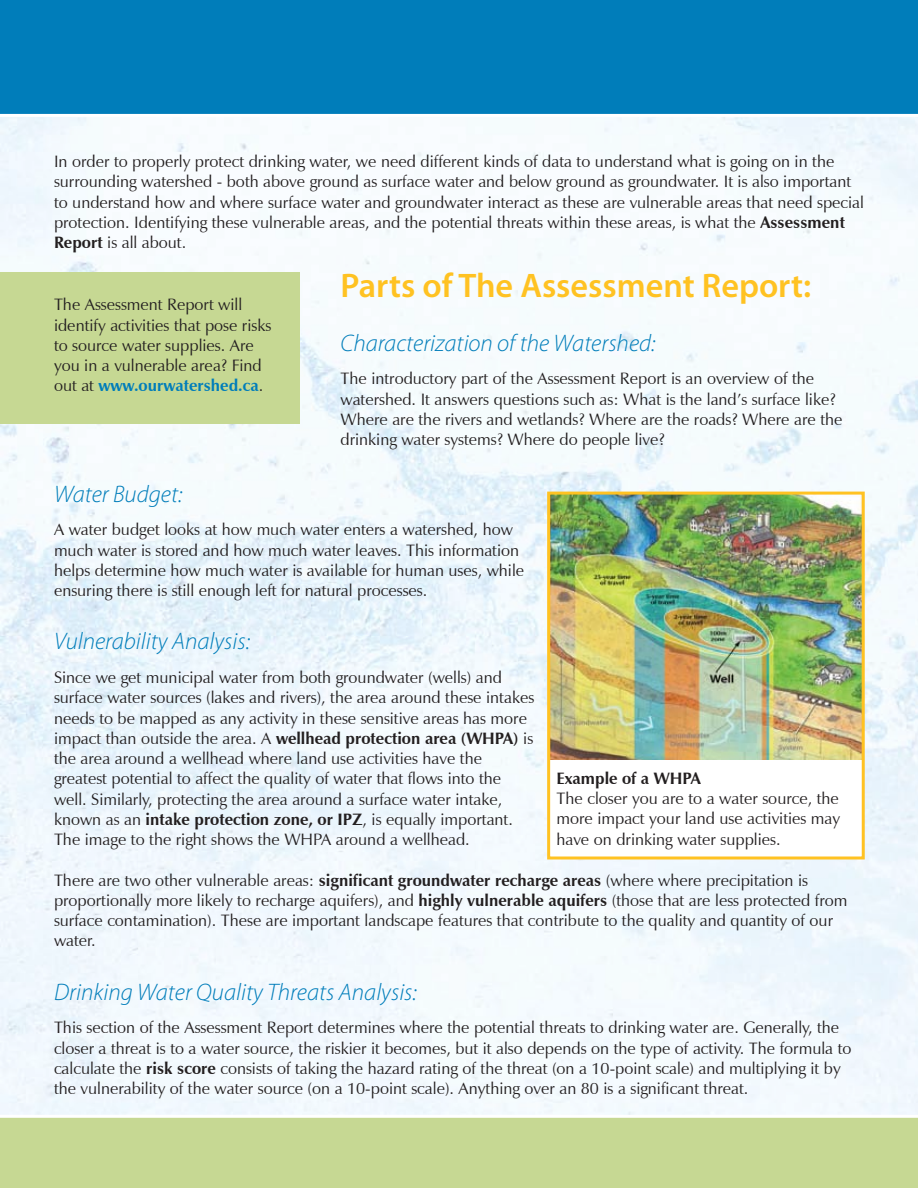
<style>
.page{position:relative;width:918px;height:1188px;background:#fff}
.page>*{position:absolute;margin:0;border:0;box-sizing:border-box;transform-origin:0 0}
.t1{font:600 34.2px "Myriad Pro";color:#ffc222}
.t2{font:italic 300 24px "Myriad Pro";color:#007dba}
.t3{font:16.5px/20.2px "Zapf Humanist 601 BT";color:#231f20}
.t4{font:700 16.5px "Zapf Humanist 601 BT";color:#231f20}
.s1{font-weight:700}
.s2{font-weight:700;color:#007dba}
</style>
<div class="page">
<img style="left:0;top:117px;width:918px;height:998px">
<div style="left:0;top:1117px;width:918px;height:71px;background:#c6d893"></div>
<div style="left:0;top:0;width:918px;height:114px;background:#007dba"></div>
<div style="left:0;top:272px;width:299px;height:151px;background:#c6d893"></div>
<img style="left:551px;top:496px;width:310px;height:265px">
<div style="left:549px;top:761px;width:314px;height:97px;background:#fff"></div>
<div style="left:547px;top:492px;width:318px;height:368px;border:3px solid #ffc222"></div>
<p class="t3" style="left:54px;top:151px;width:812px">In order to properly protect drinking water, we need different kinds of data to understand what is going on in the surrounding watershed - both above ground as surface water and below ground as groundwater. It is also important to understand how and where surface water and groundwater interact as these are vulnerable areas that need special protection. Identifying these vulnerable areas, and the potential threats within these areas, is what the <span class="s1">Assessment Report</span> is all about.</p>
<h1 class="t1" style="left:340px;top:264px;width:472px">Parts of The Assessment Report:</h1>
<h2 class="t2" style="left:340px;top:328px;width:317px">Characterization of the Watershed:</h2>
<p class="t3" style="left:340px;top:368px;width:503px">The introductory part of the Assessment Report is an overview of the watershed. It answers questions such as: What is the land’s surface like?<br>Where are the rivers and wetlands? Where are the roads? Where are the drinking water systems? Where do people live?</p>
<p class="t3" style="left:54px;top:295px;width:219px">The Assessment Report will identify activities that pose risks to source water supplies. Are you in a vulnerable area? Find out at <span class="s2">www.ourwatershed.ca</span>.</p>
<h2 class="t2" style="left:54px;top:479px;width:130px">Water Budget:</h2>
<p class="t3" style="left:54px;top:519px;width:472px">A water budget looks at how much water enters a watershed, how much water is stored and how much water leaves. This information helps determine how much water is available for human uses, while ensuring there is still enough left for natural processes.</p>
<h2 class="t2" style="left:54px;top:627px;width:198px">Vulnerability Analysis:</h2>
<p class="t3" style="left:54px;top:667px;width:482px">Since we get municipal water from both groundwater (wells) and surface water sources (lakes and rivers), the area around these intakes needs to be mapped as any activity in these sensitive areas has more impact than outside the area. A <span class="s1">wellhead protection area (WHPA)</span> is the area around a wellhead where land use activities have the greatest potential to affect the quality of water that flows into the well. Similarly, protecting the area around a surface water intake, known as an <span class="s1">intake protection zone, or IPZ</span>, is equally important.<br>The image to the right shows the WHPA around a wellhead.</p>
<p class="t3" style="left:54px;top:870px;width:795px">There are two other vulnerable areas: <span class="s1">significant groundwater recharge areas</span> (where where precipitation is proportionally more likely to recharge aquifers), and <span class="s1">highly vulnerable aquifers</span> (those that are less protected from surface contamination). These are important landscape features that contribute to the quality and quantity of our water.</p>
<h2 class="t2" style="left:54px;top:977px;width:364px">Drinking Water Quality Threats Analysis:</h2>
<p class="t3" style="left:54px;top:1017px;width:799px">This section of the Assessment Report determines where the potential threats to drinking water are. Generally, the closer a threat is to a water source, the riskier it becomes, but it also depends on the type of activity. The formula to calculate the <span class="s1">risk score</span> consists of taking the hazard rating of the threat (on a 10-point scale) and multiplying it by the vulnerability of the water source (on a 10-point scale). Anything over an 80 is a significant threat.</p>
<p class="t4" style="left:556px;top:768px;width:146px">Example of a WHPA</p>
<p class="t3" style="left:556px;top:788px;width:285px;text-align:justify">The closer you are to a water source, the more impact your land use activities may have on drinking water supplies.</p>
</div>
